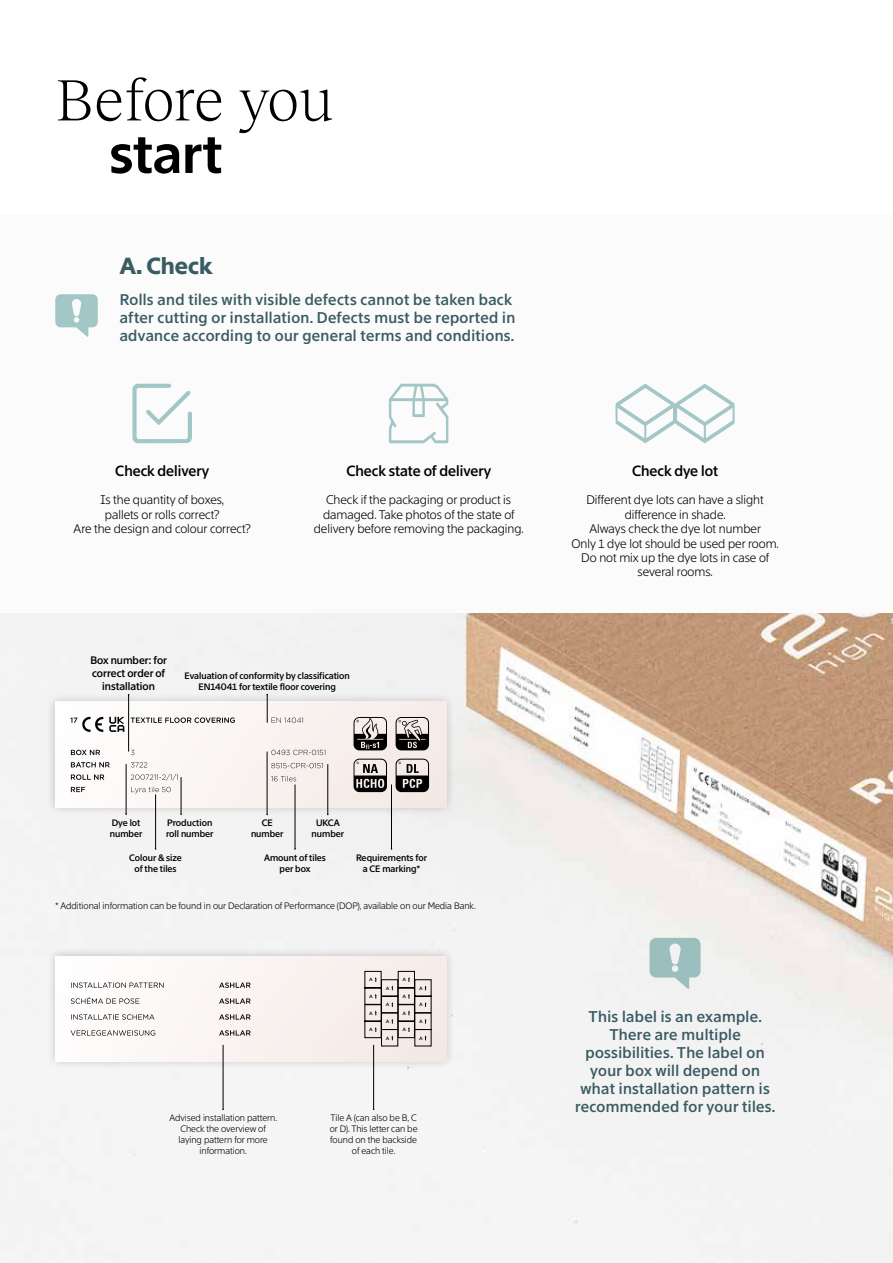
<style>
.page{position:relative;width:893px;height:1263px;background:#fff}
.page>*{position:absolute;margin:0;border:0;box-sizing:border-box;transform-origin:0 0}
.t1{font:300 60px "Reckless Neue";letter-spacing:-.025em;color:#000}
.t2{font:600 52.5px "Suisse Screen";color:#000}
.t3{font:700 22.5px "Suisse Screen";color:#395b64}
.t4{font:500 15px/18px "Suisse Screen";letter-spacing:.025em;color:#395b64}
.t5{font:500 14.25px "Suisse Screen";color:#000}
.t6{font:300 12px/14.4px "Suisse Screen";color:#000;text-align:center}
.t7{font:500 10.5px/12.6px "Suisse Screen";color:#000;text-align:center}
.t8{font:300 9px/10.8px "Suisse Screen";color:#000;text-align:center}
.t9{font:500 9px/10.8px "Suisse Screen";color:#000;text-align:center}
.t10{font:500 4.65px "Gotham";color:#000}
</style>
<div class="page">
<div style="left:0;top:214px;width:893px;height:985px;background:#fbfbfb"></div>
<svg style="left:132px;top:384px;width:60px;height:59px"></svg>
<svg style="left:389px;top:384px;width:59px;height:59px"></svg>
<svg style="left:615px;top:384px;width:120px;height:59px"></svg>
<svg style="left:55px;top:294px;width:43px;height:43px"></svg>
<img style="left:0;top:613px;width:893px;height:650px">
<div style="left:46px;top:693px;width:409px;height:123px;background:#000;opacity:.2"></div>
<div style="left:55px;top:702px;width:391px;height:105px;background:linear-gradient(to right,#fffefe,#eee4df)"></div>
<svg style="left:71px;top:787px;width:100px;height:6px"></svg>
<svg style="left:71px;top:774px;width:107px;height:7px"></svg>
<svg style="left:71px;top:762px;width:76px;height:5px"></svg>
<svg style="left:71px;top:750px;width:63px;height:5px"></svg>
<svg style="left:354px;top:759px;width:75px;height:33px;background:#898381"></svg>
<svg style="left:354px;top:717px;width:75px;height:33px;background:#888381"></svg>
<svg style="left:271px;top:776px;width:25px;height:5px"></svg>
<svg style="left:271px;top:763px;width:52px;height:5px"></svg>
<svg style="left:271px;top:750px;width:54px;height:5px"></svg>
<svg style="left:70px;top:717px;width:33px;height:15px"></svg>
<div style="left:46px;top:947px;width:410px;height:124px;background:#000;opacity:.2"></div>
<div style="left:55px;top:956px;width:391px;height:105px;background:#f9f4f1"></div>
<svg style="left:71px;top:1030px;width:180px;height:6px"></svg>
<svg style="left:71px;top:1014px;width:180px;height:6px"></svg>
<svg style="left:71px;top:997px;width:180px;height:7px"></svg>
<svg style="left:71px;top:982px;width:180px;height:6px"></svg>
<svg style="left:364px;top:971px;width:68px;height:76px"></svg>
<hr style="left:295px;top:784px;width:1px;height:65px;background:#000">
<hr style="left:223px;top:1045px;width:1px;height:64px;background:#000">
<hr style="left:373px;top:1045px;width:1px;height:64px;background:#000">
<hr style="left:391px;top:784px;width:1px;height:65px;background:#000">
<hr style="left:267px;top:752px;width:1px;height:62px;background:#000">
<hr style="left:126px;top:764px;width:1px;height:50px;background:#000">
<hr style="left:181px;top:777px;width:1px;height:37px;background:#000">
<hr style="left:128px;top:695px;width:1px;height:57px;background:#000">
<svg style="left:109px;top:694px;width:194px;height:38px"></svg>
<hr style="left:328px;top:764px;width:1px;height:50px;background:#000">
<hr style="left:155px;top:794px;width:1px;height:55px;background:#000">
<svg style="left:649px;top:938px;width:52px;height:51px"></svg>
<h1 class="t1" style="left:55px;top:58px;width:279px">Before you</h1>
<h2 class="t2" style="left:109px;top:123px;width:115px">start</h2>
<h3 class="t3" style="left:120px;top:252px;width:94px">A. Check</h3>
<p class="t4" style="left:120px;top:290px;width:397px">Rolls and tiles with visible defects cannot be taken back after cutting or installation. Defects must be reported in advance according to our general terms and conditions.</p>
<p class="t5" style="left:115px;top:462px;width:95px">Check delivery</p>
<p class="t6" style="left:74px;top:493px;width:179px">Is the quantity of boxes,<br>pallets or rolls correct?<br>Are the design and colour correct?</p>
<p class="t5" style="left:346px;top:462px;width:146px">Check state of delivery</p>
<p class="t6" style="left:314px;top:493px;width:211px">Check if the packaging or product is damaged. Take photos of the state of delivery before removing the packaging.</p>
<p class="t7" style="left:90px;top:654px;width:78px">Box number: for correct order of installation</p>
<p class="t9" style="left:185px;top:670px;width:167px">Evaluation of conformity by classification<br>EN14041 for textile floor covering</p>
<p class="t5" style="left:632px;top:462px;width:88px">Check dye lot</p>
<p class="t6" style="left:572px;top:493px;width:209px">Different dye lots can have a slight difference in shade.<br>Always check the dye lot number<br>Only 1 dye lot should be used per room.<br>Do not mix up the dye lots in case of several rooms.</p>
<p class="t9" style="left:110px;top:818px;width:34px;text-align:left">Dye lot number</p>
<p class="t9" style="left:166px;top:818px;width:49px;text-align:left">Production roll number</p>
<p class="t9" style="left:129px;top:852px;width:54px">Colour &amp; size of the tiles</p>
<p class="t9" style="left:251px;top:818px;width:34px">CE number</p>
<p class="t9" style="left:312px;top:818px;width:34px">UKCA number</p>
<p class="t9" style="left:264px;top:852px;width:63px">Amount of tiles per box</p>
<p class="t9" style="left:356px;top:852px;width:73px">Requirements for a CE marking*</p>
<p class="t8" style="left:55px;top:900px;width:422px">* Additional information can be found in our Declaration of Performance (DOP), available on our Media Bank.</p>
<p class="t10" style="left:369px;top:976px;width:5px">A</p>
<p class="t10" style="left:402px;top:976px;width:5px">A</p>
<p class="t10" style="left:386px;top:985px;width:5px">A</p>
<p class="t10" style="left:419px;top:985px;width:5px">A</p>
<p class="t10" style="left:369px;top:993px;width:5px">A</p>
<p class="t10" style="left:402px;top:993px;width:5px">A</p>
<p class="t10" style="left:386px;top:1001px;width:5px">A</p>
<p class="t10" style="left:419px;top:1001px;width:5px">A</p>
<p class="t10" style="left:369px;top:1010px;width:5px">A</p>
<p class="t10" style="left:402px;top:1010px;width:5px">A</p>
<p class="t10" style="left:386px;top:1018px;width:5px">A</p>
<p class="t10" style="left:419px;top:1018px;width:5px">A</p>
<p class="t10" style="left:369px;top:1026px;width:5px">A</p>
<p class="t10" style="left:402px;top:1026px;width:5px">A</p>
<p class="t10" style="left:386px;top:1035px;width:5px">A</p>
<p class="t10" style="left:419px;top:1035px;width:5px">A</p>
<p class="t8" style="left:169px;top:1113px;width:109px">Advised installation pattern.<br>Check the overview of laying pattern for more information.</p>
<p class="t8" style="left:330px;top:1113px;width:89px">Tile A (can also be B, C or D). This letter can be found on the backside of each tile.</p>
<p class="t4" style="left:575px;top:1007px;width:202px;text-align:center">This label is an example.<br>There are multiple possibilities. The label on your box will depend on what installation pattern is recommended for your tiles.</p>
</div>
